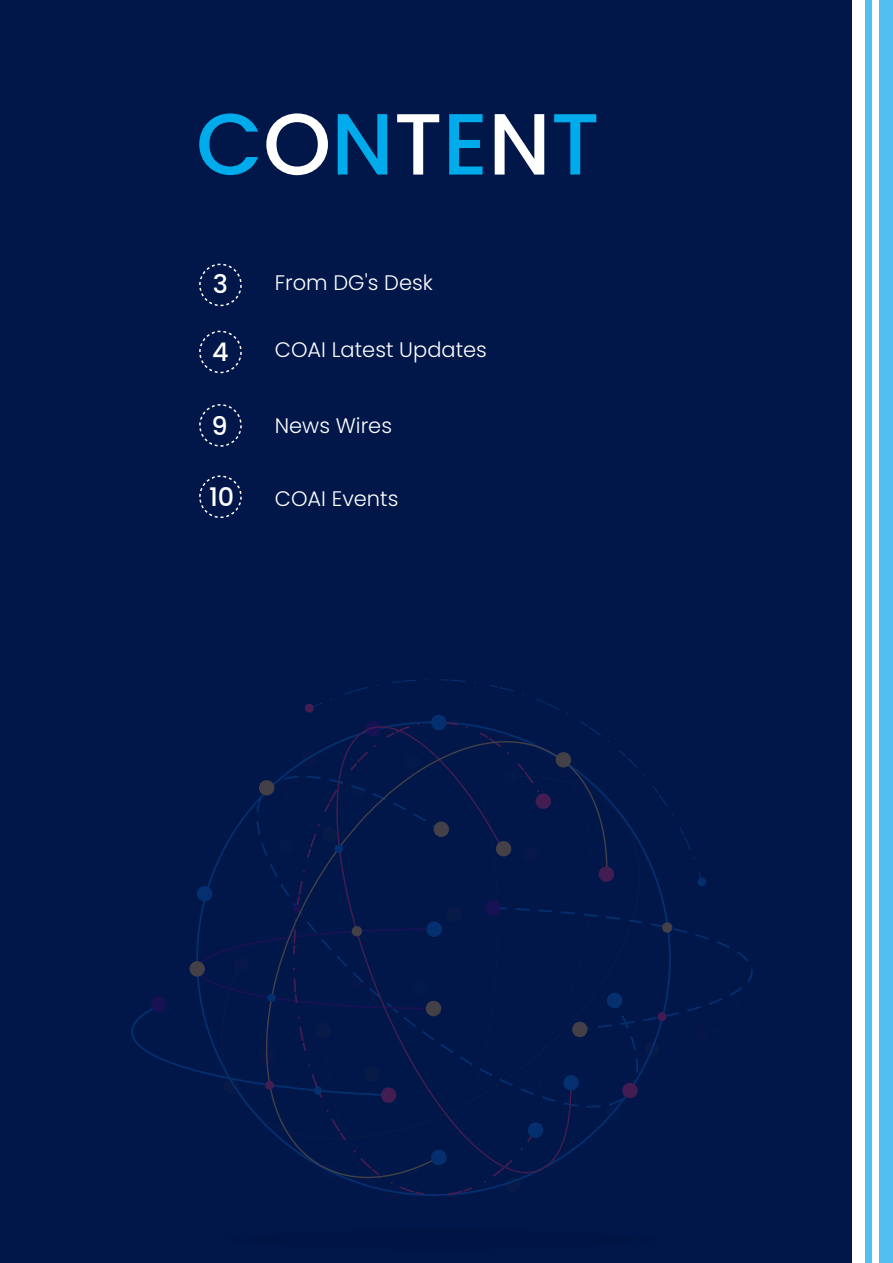
<style>
.page{position:relative;width:893px;height:1263px;background:#fff}
.page>*{position:absolute;margin:0;border:0;box-sizing:border-box;transform-origin:0 0}
.t1{font:500 86.85px "Poppins";color:#00abec}
.t2{font:500 25.5px "Poppins";color:#fff}
.t3{font:300 21px "Poppins";color:#fff}
.s1{color:#fff}
</style>
<div class="page">
<div style="left:0;top:0;width:852px;height:1263px;background:#021749"></div>
<div style="left:880px;top:0;width:13px;height:1263px;background:#51c0ee"></div>
<div style="left:865px;top:0;width:6px;height:1263px;background:#51c0ee"></div>
<div style="left:254px;top:1230px;width:374px;height:19px;background:#011544;border-radius:50%"></div>
<hr style="left:406px;top:1237px;width:60px;height:3px;background:#000;border-radius:50%">
<hr style="left:409px;top:1238px;width:54px;height:2px;background:#000;border-radius:50%">
<svg style="left:622px;top:1083px;width:16px;height:15px"></svg>
<div style="left:431px;top:715px;width:15px;height:15px;background:#04306f;border-radius:50%"></div>
<svg style="left:344px;top:717px;width:179px;height:22px"></svg>
<svg style="left:265px;top:739px;width:343px;height:444px"></svg>
<svg style="left:305px;top:703px;width:9px;height:10px"></svg>
<svg style="left:131px;top:749px;width:622px;height:347px"></svg>
<svg style="left:430px;top:1148px;width:18px;height:18px"></svg>
<div style="left:199px;top:264px;width:43px;height:42px;border:2px dashed #fff;border-radius:50%"></div>
<div style="left:199px;top:331px;width:43px;height:42px;border:2px dashed #fff;border-radius:50%"></div>
<div style="left:199px;top:404px;width:43px;height:43px;border:2px dashed #fff;border-radius:50%"></div>
<div style="left:199px;top:475px;width:43px;height:43px;border:2px dashed #fff;border-radius:50%"></div>
<h1 class="t1" style="left:196px;top:94px;width:405px">C<span class="s1">O</span>N<span class="s1">T</span>E<span class="s1">N</span>T</h1>
<p class="t2" style="left:213px;top:269px;width:17px">3</p>
<p class="t3" style="left:275px;top:270px;width:160px">From DG's Desk</p>
<p class="t2" style="left:212px;top:338px;width:18px">4</p>
<p class="t3" style="left:275px;top:338px;width:214px">COAI Latest Updates</p>
<p class="t2" style="left:212px;top:411px;width:18px">9</p>
<p class="t3" style="left:275px;top:413px;width:119px">News Wires</p>
<p class="t2" style="left:209px;top:482px;width:27px">10</p>
<p class="t3" style="left:275px;top:487px;width:125px">COAI Events</p>
</div>
